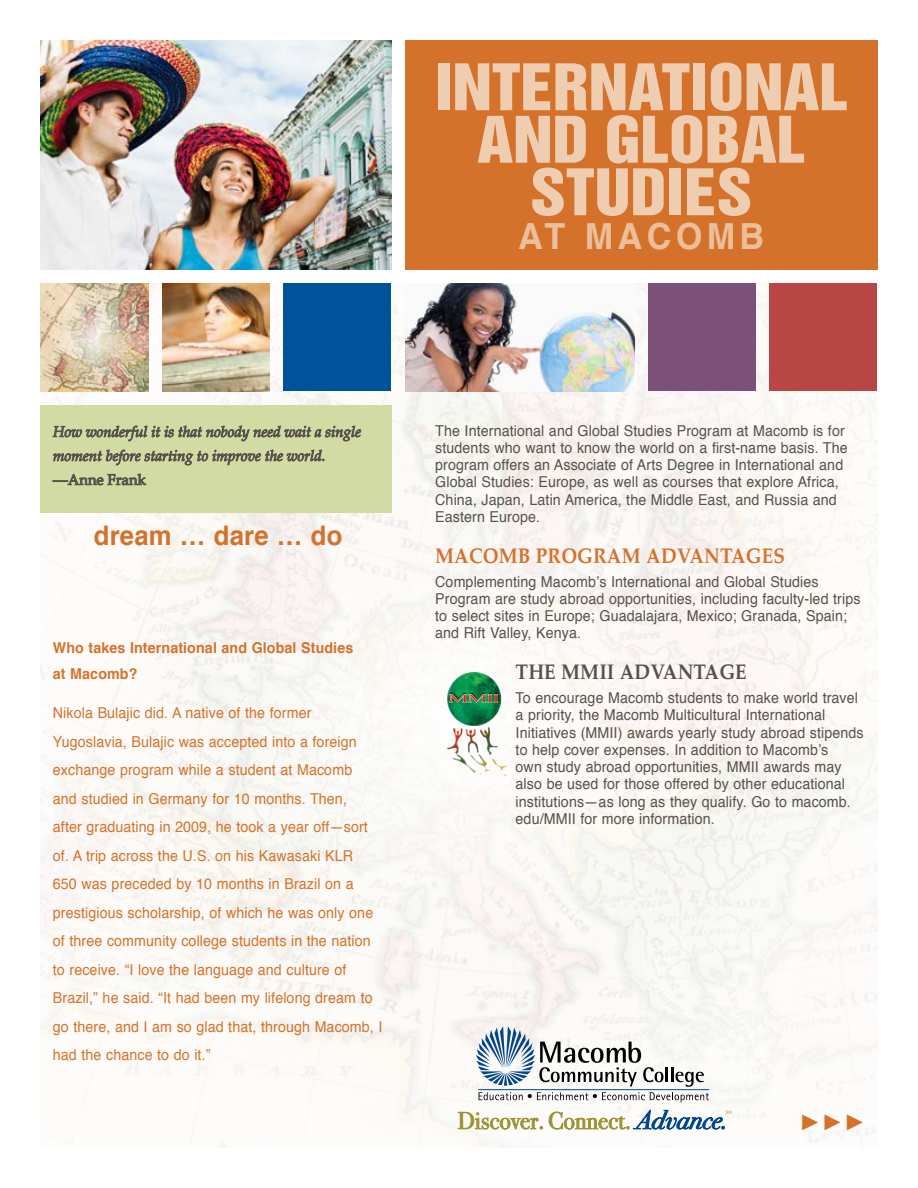
<style>
.page{position:relative;width:918px;height:1188px;background:#fff}
.page>*{position:absolute;margin:0;border:0;box-sizing:border-box;transform-origin:0 0}
.t1{font:58.65px/52.5px "Helvetica Inserat";color:#efcdb0;text-align:center;scale:1.1 1}
.t2{font:700 36px "Helvetica";letter-spacing:.13em;color:#ebbf9a;scale:.95 1}
.t3{font:700 27px "Helvetica";letter-spacing:.01em;color:#d4722c;scale:.95 1}
.t4{font:700 22.5px "Arial";color:#d4722c}
.t5{font:700 21px "Palatino";letter-spacing:.005em;color:#d4722c;scale:.9 1}
.t6{font:700 21px "Palatino";letter-spacing:.005em;color:#575149;scale:.9 1}
.t7{font:15px/17.2px "Helvetica";letter-spacing:.01em;color:#575149;scale:.95 1}
.t8{font:15px/28.5px "Helvetica";letter-spacing:.01em;color:#d4722c;scale:.95 1}
.t9{font:700 15px/25.5px "Helvetica";letter-spacing:.01em;color:#d4722c;scale:.95 1}
.t10{font:15px "Palatino";color:#575149}
</style>
<div class="page">
<img style="left:40px;top:283px;width:838px;height:865px">
<div style="left:284px;top:283px;width:108px;height:108px;background:#00539b"></div>
<div style="left:405px;top:40px;width:473px;height:230px;background:#d4722c"></div>
<div style="left:648px;top:283px;width:108px;height:108px;background:#7b517c"></div>
<img style="left:162px;top:283px;width:108px;height:108px">
<img style="left:40px;top:40px;width:352px;height:229px">
<div style="left:40px;top:405px;width:352px;height:108px;background:#d2dba4"></div>
<img style="left:405px;top:283px;width:229px;height:108px">
<img style="left:40px;top:283px;width:108px;height:108px">
<div style="left:770px;top:283px;width:108px;height:108px;background:#b84645"></div>
<svg style="left:53px;top:425px;width:308px;height:16px"></svg>
<svg style="left:53px;top:449px;width:271px;height:16px"></svg>
<svg style="left:53px;top:474px;width:93px;height:11px"></svg>
<img style="left:447px;top:672px;width:55px;height:101px">
<img style="left:468px;top:694px;width:31px;height:8px">
<img style="left:449px;top:695px;width:49px;height:7px">
<svg style="left:458px;top:1112px;width:85px;height:17px"></svg>
<svg style="left:549px;top:1110px;width:182px;height:19px"></svg>
<svg style="left:476px;top:1026px;width:233px;height:77px"></svg>
<h1 class="t1" style="left:435px;top:61px;width:377px">INTERNATIONAL<br>AND GLOBAL<br>STUDIES</h1>
<h2 class="t2" style="left:518px;top:207px;width:261px">AT MACOMB</h2>
<p class="t10" style="left:53px;top:470px;width:94px">—Anne Frank</p>
<h3 class="t3" style="left:94px;top:514px;width:263px">dream … dare … do</h3>
<p class="t9" style="left:53px;top:635px;width:318px">Who takes International and Global Studies at Macomb?</p>
<p class="t8" style="left:53px;top:699px;width:348px">Nikola Bulajic did. A native of the former Yugoslavia, Bulajic was accepted into a foreign exchange program while a student at Macomb<br>and studied in Germany for 10 months. Then,<br>after graduating in 2009, he took a year off—sort of. A trip across the U.S. on his Kawasaki KLR<br>650 was preceded by 10 months in Brazil on a prestigious scholarship, of which he was only one of three community college students in the nation to receive. “I love the language and culture of Brazil,” he said. “It had been my lifelong dream to go there, and I am so glad that, through Macomb, I had the chance to do it.”</p>
<p class="t7" style="left:435px;top:422px;width:436px">The International and Global Studies Program at Macomb is for students who want to know the world on a first-name basis. The program offers an Associate of Arts Degree in International and Global Studies: Europe, as well as courses that explore Africa, China, Japan, Latin America, the Middle East, and Russia and Eastern Europe.</p>
<h3 class="t5" style="left:435px;top:543px;width:390px">MACOMB PROGRAM ADVANTAGES</h3>
<p class="t7" style="left:435px;top:573px;width:449px">Complementing Macomb’s International and Global Studies Program are study abroad opportunities, including faculty-led trips to select sites in Europe; Guadalajara, Mexico; Granada, Spain; and Rift Valley, Kenya.</p>
<h3 class="t6" style="left:516px;top:659px;width:258px">THE MMII ADVANTAGE</h3>
<p class="t7" style="left:516px;top:690px;width:368px">To encourage Macomb students to make world travel a priority, the Macomb Multicultural International Initiatives (MMII) awards yearly study abroad stipends to help cover expenses. In addition to Macomb’s<br>own study abroad opportunities, MMII awards may also be used for those offered by other educational institutions—as long as they qualify. Go to macomb. edu/MMII for more information.</p>
<h3 class="t4" style="left:799px;top:1107px;width:68px">►►►</h3>
</div>
